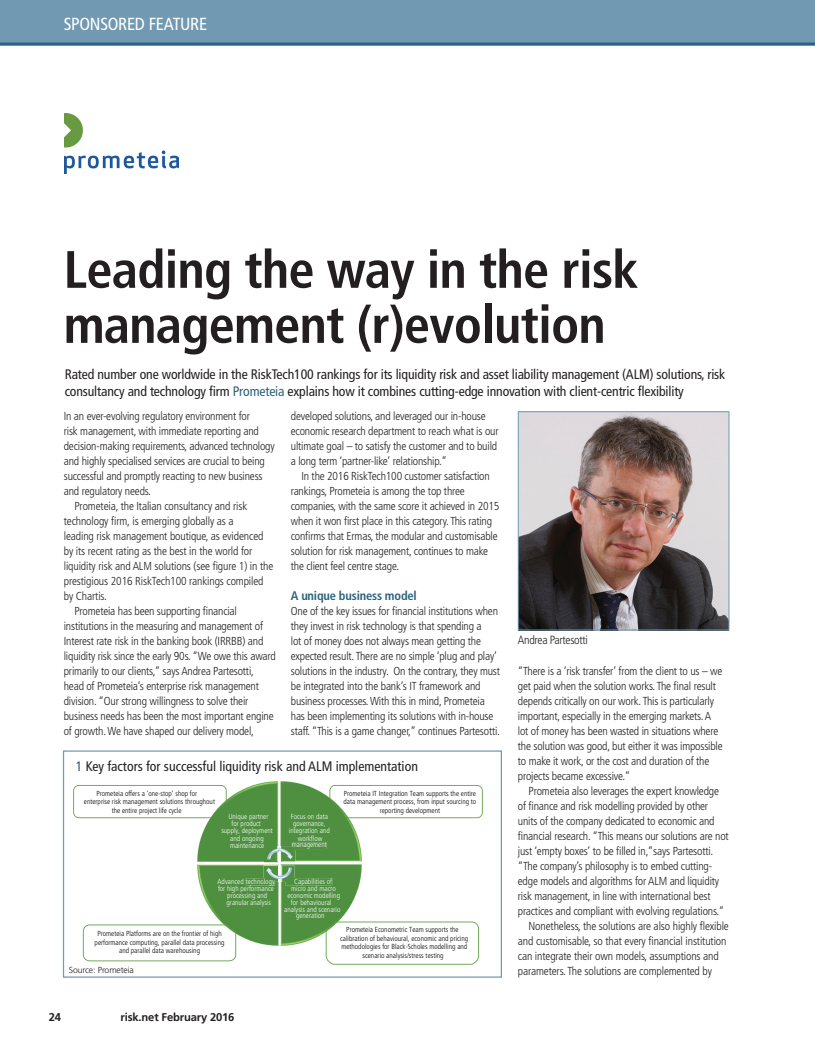
<style>
.page{position:relative;width:815px;height:1053px;background:#fff}
.page>*{position:absolute;margin:0;border:0;box-sizing:border-box;transform-origin:0 0}
.t1{font:700 condensed 52.5px/55px "Frutiger LT Std";letter-spacing:-.015em;color:#231f20}
.t2{font:condensed 17.5px "Frutiger LT Std";letter-spacing:-.015em;color:#fff}
.t3{font:condensed 13.75px/16.9px "Frutiger LT Std";letter-spacing:-.01em;color:#231f20}
.t4{font:700 condensed 12.5px "Frutiger LT Std";letter-spacing:-.015em;color:#2b627f}
.t5{font:300 condensed 11.88px "Frutiger LT Std";letter-spacing:-.025em;color:#231f20}
.t6{font:300 condensed 11.5px/15px "Frutiger LT Std";letter-spacing:-.015em;color:#231f20}
.t7{font:700 11.25px "Frutiger LT Std";letter-spacing:-.015em;color:#231f20}
.t8{font:300 8.75px "Frutiger LT Std";letter-spacing:-.015em;color:#231f20}
.t9{font:300 condensed 7.38px/8.6px "Frutiger LT Std";color:#000001;text-align:center}
.t10{font:300 condensed 7.38px/7.2px "Frutiger LT Std";color:#fff;text-align:center}
.s1{color:#2b627f}
</style>
<div class="page">
<div style="left:0;top:0;width:815px;height:45px;background:#7199b1"></div>
<hr style="left:0;top:43px;width:815px;height:2px;background:#2b627f">
<hr style="left:814px;top:0;width:1px;height:45px;background:#7199b1">
<img style="left:64px;top:113px;width:114px;height:61px">
<img style="left:197px;top:781px;width:165px;height:81px">
<img style="left:292px;top:842px;width:35px;height:7px">
<img style="left:197px;top:864px;width:165px;height:82px">
<img style="left:285px;top:878px;width:47px;height:7px">
<img style="left:246px;top:878px;width:29px;height:7px">
<img style="left:264px;top:846px;width:31px;height:16px">
<svg style="left:264px;top:865px;width:31px;height:16px"></svg>
<svg style="left:83px;top:916px;width:156px;height:45px"></svg>
<svg style="left:73px;top:784px;width:158px;height:38px"></svg>
<svg style="left:323px;top:784px;width:160px;height:37px"></svg>
<svg style="left:321px;top:918px;width:158px;height:46px"></svg>
<div style="left:63px;top:750px;width:439px;height:227px;border:1px solid #7199b1"></div>
<img style="left:520px;top:413px;width:207px;height:215px">
<div style="left:518px;top:411px;width:211px;height:219px;border:1px solid #7199b1"></div>
<h2 class="t2" style="left:64px;top:14px;width:145px">SPONSORED FEATURE</h2>
<h1 class="t1" style="left:64px;top:242px;width:576px">Leading the way in the risk management (r)evolution</h1>
<p class="t3" style="left:65px;top:366px;width:662px">Rated number one worldwide in the RiskTech100 rankings for its liquidity risk and asset liability management (ALM) solutions, risk consultancy and technology firm <span class="s1">Prometeia</span> explains how it combines cutting-edge innovation with client-centric flexibility</p>
<p class="t6" style="left:64px;top:409px;width:188px">In an ever-evolving regulatory environment for</p>
<p class="t6" style="left:64px;top:424px;width:197px">risk management, with immediate reporting and</p>
<p class="t6" style="left:64px;top:439px;width:212px">decision-making requirements, advanced technology</p>
<p class="t6" style="left:64px;top:454px;width:203px">and highly specialised services are crucial to being</p>
<p class="t6" style="left:64px;top:469px;width:200px">successful and promptly reacting to new business</p>
<p class="t6" style="left:64px;top:484px;width:89px">and regulatory needs.</p>
<p class="t6" style="left:74px;top:499px;width:174px">Prometeia, the Italian consultancy and risk</p>
<p class="t6" style="left:64px;top:514px;width:171px">technology firm, is emerging globally as a</p>
<p class="t6" style="left:64px;top:529px;width:201px">leading risk management boutique, as evidenced</p>
<p class="t6" style="left:64px;top:544px;width:190px">by its recent rating as the best in the world for</p>
<p class="t6" style="left:64px;top:559px;width:211px">liquidity risk and ALM solutions (see figure 1) in the</p>
<p class="t6" style="left:64px;top:574px;width:201px">prestigious 2016 RiskTech100 rankings compiled</p>
<p class="t6" style="left:64px;top:589px;width:45px">by Chartis.</p>
<p class="t6" style="left:74px;top:604px;width:164px">Prometeia has been supporting financial</p>
<p class="t6" style="left:64px;top:619px;width:201px">institutions in the measuring and management of</p>
<p class="t6" style="left:64px;top:634px;width:201px">Interest rate risk in the banking book (IRRBB) and</p>
<p class="t6" style="left:64px;top:649px;width:214px">liquidity risk since the early 90s. “We owe this award</p>
<p class="t6" style="left:64px;top:664px;width:192px">primarily to our clients,” says Andrea Partesotti,</p>
<p class="t6" style="left:64px;top:679px;width:197px">head of Prometeia’s enterprise risk management</p>
<p class="t6" style="left:64px;top:694px;width:186px">division. “Our strong willingness to solve their</p>
<p class="t6" style="left:64px;top:709px;width:211px">business needs has been the most important engine</p>
<p class="t6" style="left:64px;top:724px;width:192px">of growth. We have shaped our delivery model,</p>
<p class="t6" style="left:291px;top:409px;width:209px">developed solutions, and leveraged our in-house economic research department to reach what is our ultimate goal – to satisfy the customer and to build a long term ‘partner-like’ relationship.”</p>
<p class="t6" style="left:291px;top:469px;width:210px;text-indent:11px">In the 2016 RiskTech100 customer satisfaction rankings, Prometeia is among the top three companies, with the same score it achieved in 2015 when it won first place in this category. This rating confirms that Ermas, the modular and customisable solution for risk management, continues to make the client feel centre stage.</p>
<p class="t4" style="left:291px;top:588px;width:128px">A unique business model</p>
<p class="t6" style="left:291px;top:604px;width:211px">One of the key issues for financial institutions when they invest in risk technology is that spending a<br>lot of money does not always mean getting the expected result. There are no simple ‘plug and play’ solutions in the industry. On the contrary, they must be integrated into the bank’s IT framework and business processes. With this in mind, Prometeia has been implementing its solutions with in-house staff. “This is a game changer,” continues Partesotti.</p>
<p class="t3" style="left:76px;top:757px;width:344px"><span class="s1">1</span> Key factors for successful liquidity risk and ALM implementation</p>
<p class="t9" style="left:96px;top:788px;width:102px">Prometeia offers a ‘one-stop’ shop for</p>
<p class="t9" style="left:84px;top:797px;width:133px">enterprise risk management solutions throughout</p>
<p class="t9" style="left:112px;top:806px;width:71px">the entire project life cycle</p>
<p class="t9" style="left:343px;top:788px;width:134px">Prometeia IT Integration Team supports the entire data management process, from input sourcing to reporting development</p>
<p class="t10" style="left:221px;top:812px;width:53px">Unique partner<br>for product<br>supply, deployment and ongoing maintenance</p>
<p class="t10" style="left:289px;top:812px;width:42px">Focus on data governance, integration and workflow management</p>
<p class="t10" style="left:284px;top:877px;width:58px;line-height:6.9px">Capabilities of<br>micro and macro economic modelling for behavioural analysis and scenario generation</p>
<p class="t10" style="left:218px;top:877px;width:59px">Advanced technology</p>
<p class="t10" style="left:218px;top:884px;width:57px">for high performance</p>
<p class="t10" style="left:227px;top:892px;width:41px">processing and</p>
<p class="t10" style="left:227px;top:899px;width:46px">granular analysis</p>
<p class="t9" style="left:95px;top:929px;width:131px">Prometeia Platforms are on the frontier of high performance computing, parallel data processing and parallel data warehousing</p>
<p class="t8" style="left:69px;top:964px;width:67px">Source: Prometeia</p>
<p class="t7" style="left:49px;top:1009px;width:14px">24</p>
<p class="t7" style="left:121px;top:1009px;width:116px">risk.net February 2016</p>
<p class="t9" style="left:340px;top:925px;width:130px">Prometeia Econometric Team supports the calibration of behavioural, economic and pricing methodologies for Black-Scholes modelling and scenario analysis/stress testing</p>
<p class="t5" style="left:518px;top:633px;width:72px">Andrea Partesotti</p>
<p class="t6" style="left:518px;top:664px;width:206px">“There is a ‘risk transfer’ from the client to us – we get paid when the solution works. The final result depends critically on our work. This is particularly important, especially in the emerging markets. A lot of money has been wasted in situations where the solution was good, but either it was impossible to make it work, or the cost and duration of the projects became excessive.”</p>
<p class="t6" style="left:529px;top:784px;width:192px">Prometeia also leverages the expert knowledge</p>
<p class="t6" style="left:518px;top:799px;width:192px">of finance and risk modelling provided by other</p>
<p class="t6" style="left:518px;top:814px;width:198px">units of the company dedicated to economic and</p>
<p class="t6" style="left:518px;top:829px;width:212px">financial research. “This means our solutions are not</p>
<p class="t6" style="left:518px;top:844px;width:197px">just ‘empty boxes’ to be filled in,”says Partesotti.</p>
<p class="t6" style="left:518px;top:859px;width:196px">“The company’s philosophy is to embed cutting-</p>
<p class="t6" style="left:518px;top:874px;width:203px">edge models and algorithms for ALM and liquidity</p>
<p class="t6" style="left:518px;top:889px;width:194px">risk management, in line with international best</p>
<p class="t6" style="left:518px;top:904px;width:208px">practices and compliant with evolving regulations.”</p>
<p class="t6" style="left:529px;top:919px;width:202px">Nonetheless, the solutions are also highly flexible</p>
<p class="t6" style="left:518px;top:934px;width:210px">and customisable, so that every financial institution</p>
<p class="t6" style="left:518px;top:949px;width:202px">can integrate their own models, assumptions and</p>
<p class="t6" style="left:518px;top:964px;width:196px">parameters. The solutions are complemented by</p>
</div>
